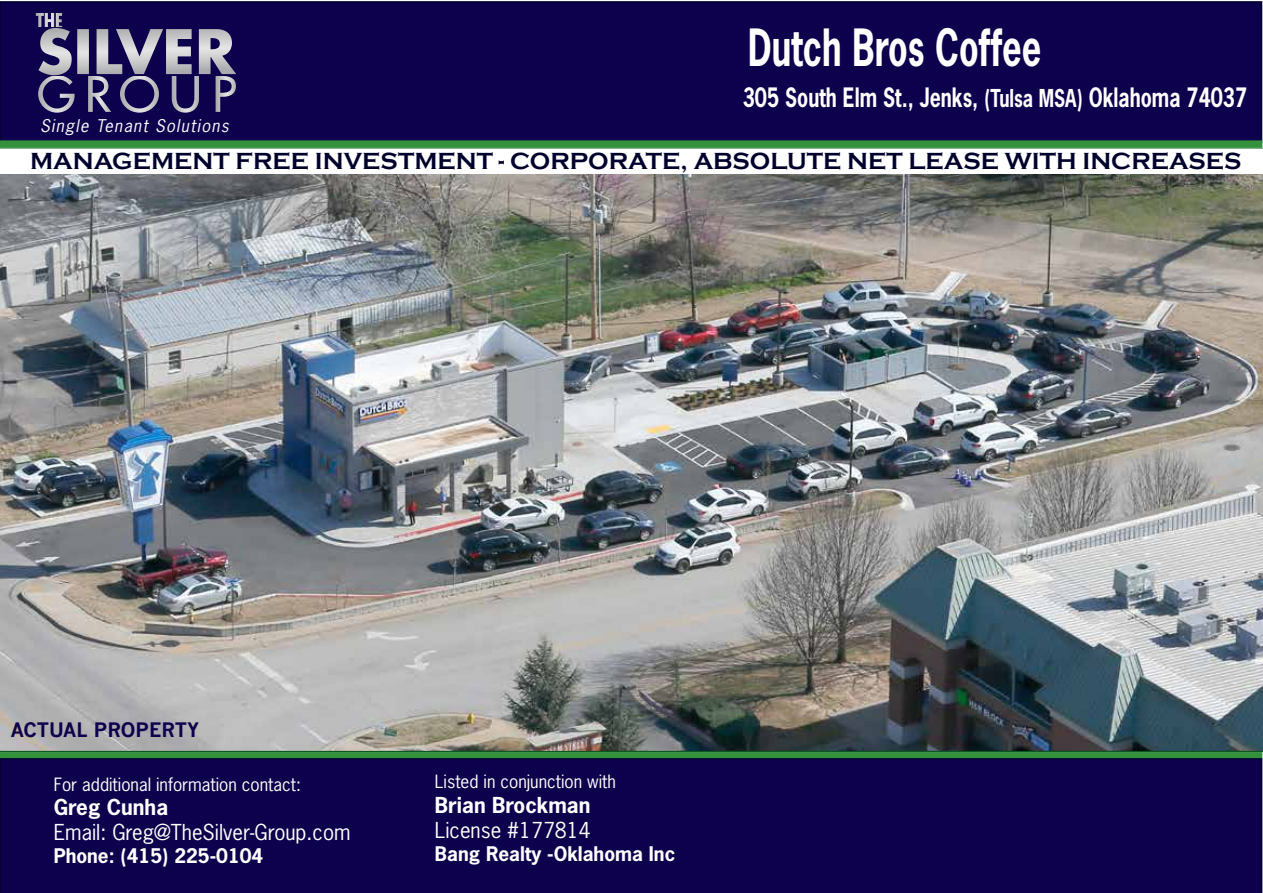
<style>
.page{position:relative;width:1263px;height:893px;background:#fff}
.page>*{position:absolute;margin:0;border:0;box-sizing:border-box;transform-origin:0 0}
.t1{font:700 48.3px "News Gothic Std";color:#fff;scale:.71 1}
.t2{font:700 25.2px "News Gothic Std";color:#fff;scale:.78 1}
.t3{font:700 24px "Copperplate Gothic";color:#00002d}
.t4{font:20.7px "News Gothic Std";color:#fff}
.t5{font:700 20.7px "News Gothic Std";color:#fff}
.t6{font:700 19.5px "News Gothic";color:#0d004c}
.t7{font:700 18.9px "News Gothic Std";color:#fff}
.t8{font:17.25px "News Gothic Std";color:#fff}
.t9{font:italic 16.5px "News Gothic Std";color:#fff}
.s1{font-size:23.25px}
</style>
<div class="page">
<div style="left:0;top:1px;width:1262px;height:142px;background:#0d004c;border:2px solid #00002d"></div>
<div style="left:0;top:758px;width:1262px;height:135px;background:#0d004c"></div>
<svg style="left:36px;top:13px;width:200px;height:100px"></svg>
<div style="left:0;top:140px;width:1262px;height:8px;background:#33913c"></div>
<div style="left:0;top:752px;width:1262px;height:6px;background:#33913c"></div>
<img style="left:0;top:174px;width:1263px;height:578px">
<h1 class="t1" style="left:748px;top:16px;width:415px">Dutch Bros Coffee</h1>
<p class="t9" style="left:40px;top:115px;width:194px">Single Tenant Solutions</p>
<p class="t2" style="left:743px;top:81px;width:648px">305 South Elm St., Jenks, <span class="s1">(Tulsa MSA)</span> Oklahoma 74037</p>
<p class="t3" style="left:30px;top:147px;width:1213px">MANAGEMENT FREE INVESTMENT - CORPORATE, ABSOLUTE NET LEASE WITH INCREASES</p>
<p class="t6" style="left:11px;top:717px;width:190px">ACTUAL PROPERTY</p>
<p class="t8" style="left:54px;top:773px;width:249px">For additional information contact:</p>
<p class="t5" style="left:54px;top:794px;width:116px">Greg Cunha</p>
<p class="t4" style="left:54px;top:819px;width:298px">Email: Greg@TheSilver-Group.com</p>
<p class="t7" style="left:54px;top:843px;width:211px">Phone: (415) 225-0104</p>
<p class="t8" style="left:435px;top:771px;width:183px">Listed in conjunction with</p>
<p class="t5" style="left:435px;top:792px;width:157px">Brian Brockman</p>
<p class="t4" style="left:435px;top:817px;width:157px">License #177814</p>
<p class="t7" style="left:435px;top:841px;width:242px">Bang Realty -Oklahoma Inc</p>
</div>
